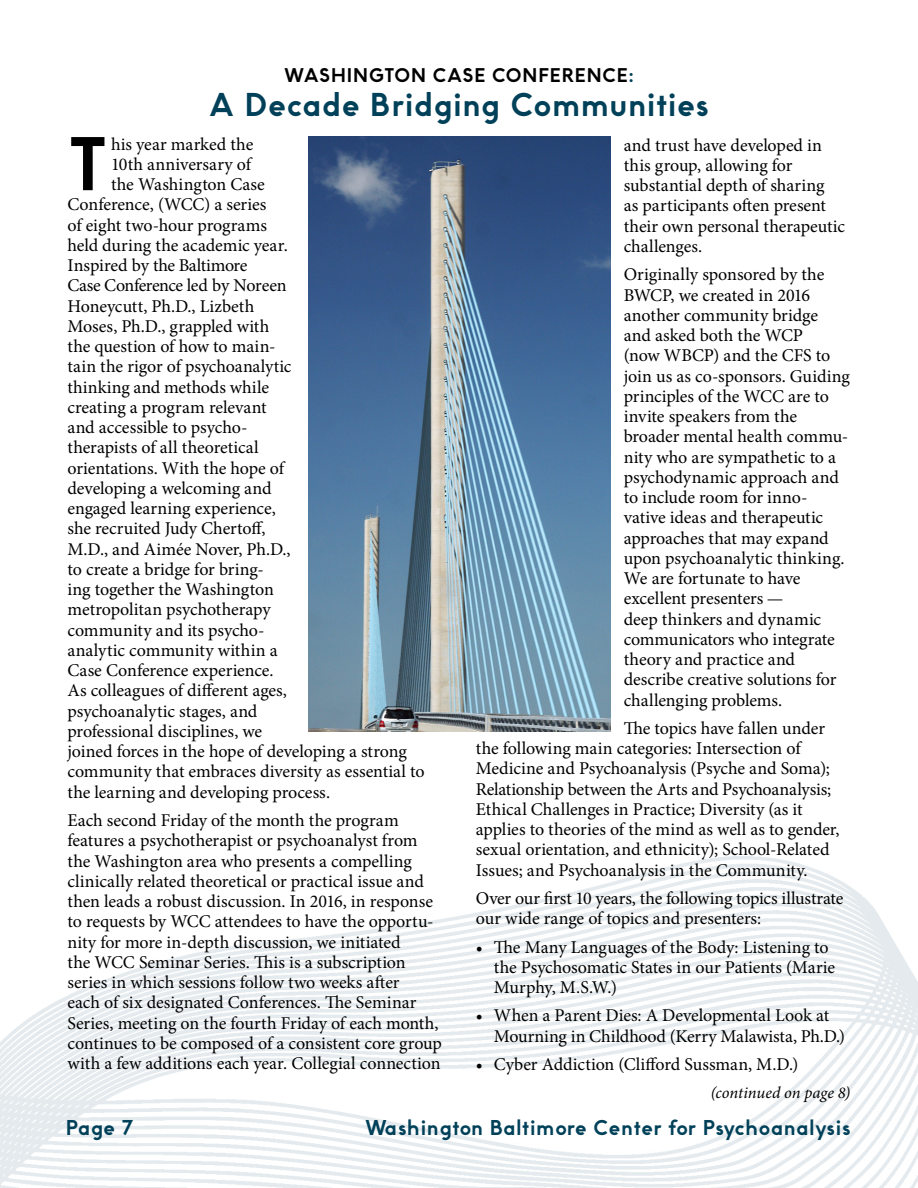
<style>
.page{position:relative;width:918px;height:1188px;background:#fff}
.page>*{position:absolute;margin:0;border:0;box-sizing:border-box;transform-origin:0 0}
.t1{font:700 69px "Futwora Pro";color:#000}
.t2{font:700 30px "Futwora Pro";color:#004159}
.t3{font:700 19.5px "Futwora Pro";color:#004159}
.t4{font:18px/20.2px "Minion Pro";letter-spacing:-.005em;color:#000}
.t5{font:700 18px "Futwora Pro";letter-spacing:-.015em;color:#000}
.t6{font:700 18px "Futwora Pro";color:#004159}
.t7{font:italic 16.5px "Minion Pro";color:#000}
</style>
<div class="page">
<img style="left:0;top:857px;width:918px;height:331px">
<img style="left:308px;top:136px;width:302px;height:595px">
<p class="t5" style="left:284px;top:63px;width:70px">Was hington</p>
<p class="t5" style="left:432px;top:63px;width:36px">Case</p>
<p class="t5" style="left:492px;top:63px;width:19px">Confe</p>
<p class="t5" style="left:561px;top:63px;width:21px">rence</p>
<p class="t6" style="left:628px;top:63px;width:7px">:</p>
<h2 class="t2" style="left:208px;top:85px;width:503px">A Decade Bridging Communities</h2>
<h1 class="t1" style="left:68px;top:119px;width:42px">T</h1>
<p class="t4" style="left:111px;top:134px;width:144px">his year marked the</p>
<p class="t4" style="left:111px;top:154px;width:142px">10th anniversary of</p>
<p class="t4" style="left:111px;top:174px;width:155px">the Washington Case</p>
<p class="t4" style="left:67px;top:195px;width:200px">Conference, (WCC) a series</p>
<p class="t4" style="left:67px;top:215px;width:201px">of eight two-hour programs</p>
<p class="t4" style="left:67px;top:235px;width:222px">held during the academic year.</p>
<p class="t4" style="left:67px;top:255px;width:181px">Inspired by the Baltimore</p>
<p class="t4" style="left:67px;top:276px;width:221px">Case Conference led by Noreen</p>
<p class="t4" style="left:67px;top:296px;width:188px">Honeycutt, Ph.D., Lizbeth</p>
<p class="t4" style="left:67px;top:316px;width:204px">Moses, Ph.D., grappled with</p>
<p class="t4" style="left:67px;top:336px;width:210px">the question of how to main-</p>
<p class="t4" style="left:67px;top:357px;width:225px">tain the rigor of psychoanalytic</p>
<p class="t4" style="left:67px;top:377px;width:203px">thinking and methods while</p>
<p class="t4" style="left:67px;top:397px;width:201px">creating a program relevant</p>
<p class="t4" style="left:67px;top:417px;width:181px">and accessible to psycho-</p>
<p class="t4" style="left:67px;top:438px;width:193px">therapists of all theoretical</p>
<p class="t4" style="left:67px;top:458px;width:218px">orientations. With the hope of</p>
<p class="t4" style="left:67px;top:478px;width:206px">developing a welcoming and</p>
<p class="t4" style="left:67px;top:498px;width:210px">engaged learning experience,</p>
<p class="t4" style="left:67px;top:519px;width:200px">she recruited Judy Chertoff,</p>
<p class="t4" style="left:67px;top:539px;width:225px">M.D., and Aimée Nover, Ph.D.,</p>
<p class="t4" style="left:67px;top:559px;width:198px">to create a bridge for bring-</p>
<p class="t4" style="left:67px;top:579px;width:208px">ing together the Washington</p>
<p class="t4" style="left:67px;top:600px;width:205px">metropolitan psychotherapy</p>
<p class="t4" style="left:67px;top:620px;width:199px">community and its psycho-</p>
<p class="t4" style="left:67px;top:640px;width:212px">analytic community within a</p>
<p class="t4" style="left:67px;top:660px;width:208px">Case Conference experience.</p>
<p class="t4" style="left:67px;top:681px;width:221px">As colleagues of different ages,</p>
<p class="t4" style="left:67px;top:701px;width:191px">psychoanalytic stages, and</p>
<p class="t4" style="left:67px;top:721px;width:196px">professional disciplines, we</p>
<p class="t4" style="left:67px;top:741px;width:341px">joined forces in the hope of developing a strong</p>
<p class="t4" style="left:67px;top:762px;width:359px">community that embraces diversity as essential to</p>
<p class="t4" style="left:67px;top:782px;width:264px">the learning and developing process.</p>
<p class="t4" style="left:67px;top:810px;width:376px">Each second Friday of the month the program features a psychotherapist or psychoanalyst from the Washington area who presents a compelling clinically related theoretical or practical issue and then leads a robust discussion. In 2016, in response to requests by WCC attendees to have the opportu&shy;nity for more in-depth discussion, we initiated<br>the WCC Seminar Series. This is a subscription series in which sessions follow two weeks after<br>each of six designated Conferences. The Seminar Series, meeting on the fourth Friday of each month, continues to be composed of a consistent core group with a few additions each year. Collegial connection</p>
<p class="t4" style="left:624px;top:135px;width:223px">and trust have developed in this group, allowing for substantial depth of sharing<br>as participants often present their own personal therapeutic challenges.</p>
<p class="t4" style="left:624px;top:264px;width:228px">Originally sponsored by the<br>BWCP, we created in 2016 another community bridge<br>and asked both the WCP<br>(now WBCP) and the CFS to join us as co-sponsors. Guiding principles of the WCC are to invite speakers from the broader mental health commu&shy;nity who are sympathetic to a psychodynamic approach and to include room for inno&shy;vative ideas and therapeutic approaches that may expand upon psychoanalytic thinking.<br>We are fortunate to have excellent presenters —<br>deep thinkers and dynamic communicators who integrate theory and practice and describe creative solutions for challenging problems.</p>
<p class="t4" style="left:476px;top:718px;width:365px;text-indent:148px">The topics have fallen under the following main categories: Intersection of Medicine and Psychoanalysis (Psyche and Soma); Relationship between the Arts and Psychoanalysis; Ethical Challenges in Practice; Diversity (as it applies to theories of the mind as well as to gender, sexual orientation, and ethnicity); School-Related Issues; and Psychoanalysis in the Community.</p>
<p class="t4" style="left:476px;top:888px;width:369px">Over our first 10 years, the following topics illustrate our wide range of topics and presenters:</p>
<p class="t4" style="left:494px;top:937px;width:343px;text-indent:-18px">• The Many Languages of the Body: Listening to the Psychosomatic States in our Patients (Marie<br>Murphy, M.S.W.)</p>
<p class="t4" style="left:494px;top:1006px;width:353px;text-indent:-18px">• When a Parent Dies: A Developmental Look at<br>Mourning in Childhood (Kerry Malawista, Ph.D.)</p>
<p class="t4" style="left:476px;top:1054px;width:324px">• Cyber Addiction (Clifford Sussman, M.D.)</p>
<p class="t7" style="left:711px;top:1082px;width:141px">(continued on page 8)</p>
<p class="t3" style="left:66px;top:1115px;width:69px">Page 7</p>
<p class="t3" style="left:365px;top:1115px;width:488px">Washington Baltimore Center for Psychoanalysis</p>
</div>
